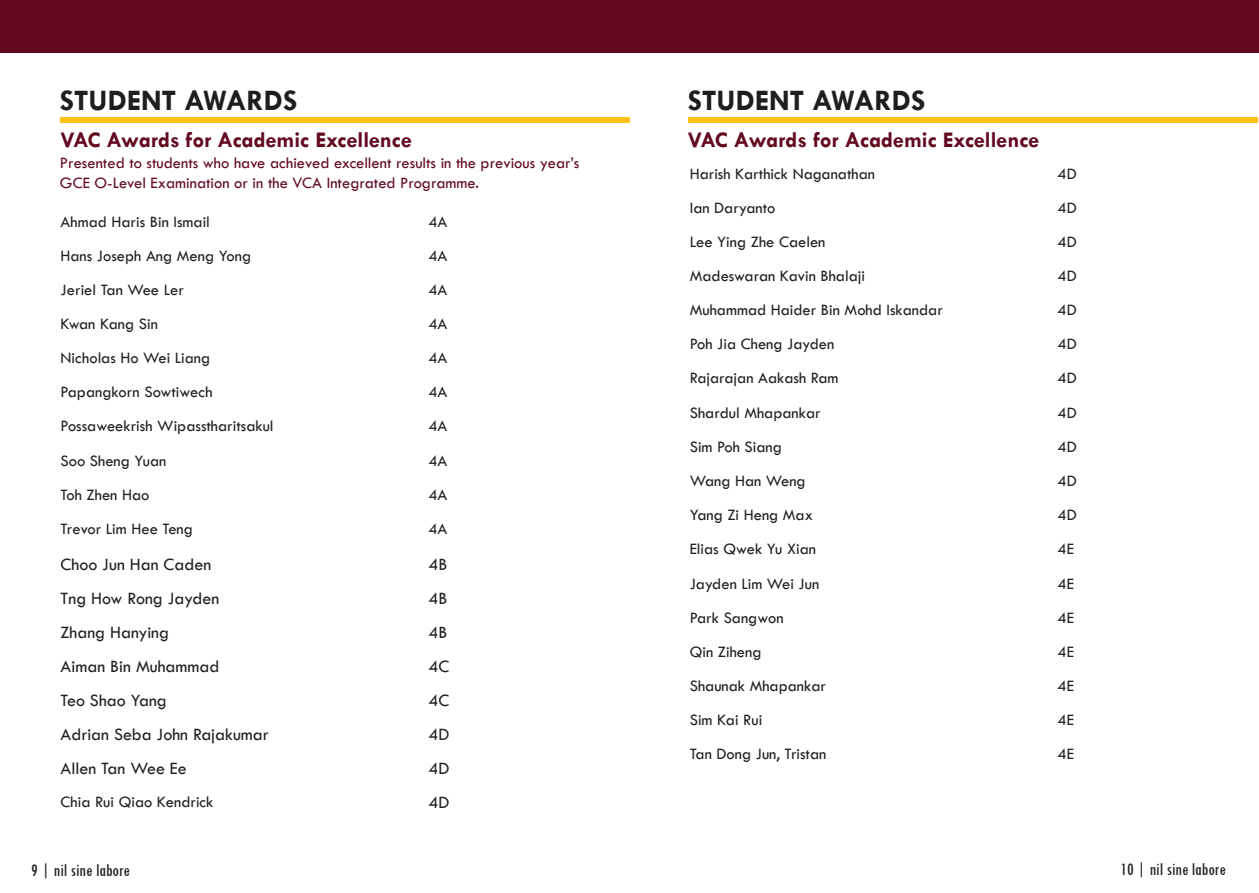
<style>
.page{position:relative;width:1259px;height:893px;background:#fff}
.page>*{position:absolute;margin:0;border:0;box-sizing:border-box;transform-origin:0 0}
.t1{font:700 30px "Tw Cen";color:#201d1e}
.t2{font:700 22.5px "Tw Cen";color:#630a1e}
.t3{font:18px "Tw Cen";color:#231f20}
.t4{font:condensed 18px "Tw Cen";color:#231f20}
.t5{font:16.5px "Tw Cen";color:#231f20}
.t6{font:16.5px/19.8px "Tw Cen";color:#630a1e}
</style>
<div class="page">
<div style="left:0;top:0;width:1259px;height:52px;background:#630a1e"></div>
<div style="left:60px;top:117px;width:569px;height:6px;background:#fec216"></div>
<div style="left:688px;top:117px;width:569px;height:6px;background:#fec216"></div>
<p class="t1" style="left:60px;top:82px;width:239px">STUDENT AWARDS</p>
<p class="t2" style="left:61px;top:126px;width:353px">VAC Awards for Academic Excellence</p>
<p class="t6" style="left:60px;top:153px;width:521px">Presented to students who have achieved excellent results in the previous year’s<br>GCE O-Level Examination or in the VCA Integrated Programme.</p>
<p class="t5" style="left:61px;top:212px;width:151px">Ahmad Haris Bin Ismail</p>
<p class="t5" style="left:428px;top:212px;width:21px">4A</p>
<p class="t5" style="left:61px;top:246px;width:192px">Hans Joseph Ang Meng Yong</p>
<p class="t5" style="left:428px;top:246px;width:21px">4A</p>
<p class="t5" style="left:61px;top:280px;width:125px">Jeriel Tan Wee Ler</p>
<p class="t5" style="left:428px;top:280px;width:21px">4A</p>
<p class="t5" style="left:61px;top:314px;width:99px">Kwan Kang Sin</p>
<p class="t5" style="left:428px;top:314px;width:21px">4A</p>
<p class="t5" style="left:61px;top:348px;width:151px">Nicholas Ho Wei Liang</p>
<p class="t5" style="left:428px;top:348px;width:21px">4A</p>
<p class="t5" style="left:61px;top:382px;width:154px">Papangkorn Sowtiwech</p>
<p class="t5" style="left:428px;top:382px;width:21px">4A</p>
<p class="t5" style="left:61px;top:416px;width:214px">Possaweekrish Wipasstharitsakul</p>
<p class="t5" style="left:428px;top:416px;width:21px">4A</p>
<p class="t5" style="left:61px;top:451px;width:107px">Soo Sheng Yuan</p>
<p class="t5" style="left:428px;top:451px;width:21px">4A</p>
<p class="t5" style="left:61px;top:485px;width:90px">Toh Zhen Hao</p>
<p class="t5" style="left:428px;top:485px;width:21px">4A</p>
<p class="t5" style="left:61px;top:519px;width:134px">Trevor Lim Hee Teng</p>
<p class="t5" style="left:428px;top:519px;width:21px">4A</p>
<p class="t3" style="left:61px;top:554px;width:152px">Choo Jun Han Caden</p>
<p class="t3" style="left:428px;top:554px;width:20px">4B</p>
<p class="t3" style="left:61px;top:588px;width:160px">Tng How Rong Jayden</p>
<p class="t3" style="left:428px;top:588px;width:20px">4B</p>
<p class="t3" style="left:61px;top:622px;width:110px">Zhang Hanying</p>
<p class="t3" style="left:428px;top:622px;width:20px">4B</p>
<p class="t3" style="left:61px;top:656px;width:160px">Aiman Bin Muhammad</p>
<p class="t3" style="left:428px;top:656px;width:22px">4C</p>
<p class="t3" style="left:61px;top:690px;width:108px">Teo Shao Yang</p>
<p class="t3" style="left:428px;top:690px;width:22px">4C</p>
<p class="t3" style="left:61px;top:724px;width:210px">Adrian Seba John Rajakumar</p>
<p class="t3" style="left:428px;top:724px;width:22px">4D</p>
<p class="t3" style="left:61px;top:758px;width:128px">Allen Tan Wee Ee</p>
<p class="t3" style="left:428px;top:758px;width:22px">4D</p>
<p class="t5" style="left:61px;top:792px;width:154px">Chia Rui Qiao Kendrick</p>
<p class="t3" style="left:428px;top:792px;width:22px">4D</p>
<p class="t1" style="left:688px;top:82px;width:239px">STUDENT AWARDS</p>
<p class="t2" style="left:688px;top:126px;width:353px">VAC Awards for Academic Excellence</p>
<p class="t5" style="left:690px;top:164px;width:187px">Harish Karthick Naganathan</p>
<p class="t5" style="left:1057px;top:164px;width:21px">4D</p>
<p class="t5" style="left:690px;top:198px;width:87px">Ian Daryanto</p>
<p class="t5" style="left:1057px;top:198px;width:21px">4D</p>
<p class="t5" style="left:690px;top:232px;width:137px">Lee Ying Zhe Caelen</p>
<p class="t5" style="left:1057px;top:232px;width:21px">4D</p>
<p class="t5" style="left:690px;top:266px;width:177px">Madeswaran Kavin Bhalaji</p>
<p class="t5" style="left:1057px;top:266px;width:21px">4D</p>
<p class="t5" style="left:690px;top:300px;width:255px">Muhammad Haider Bin Mohd Iskandar</p>
<p class="t5" style="left:1057px;top:300px;width:21px">4D</p>
<p class="t5" style="left:690px;top:334px;width:146px">Poh Jia Cheng Jayden</p>
<p class="t5" style="left:1057px;top:334px;width:21px">4D</p>
<p class="t5" style="left:690px;top:368px;width:150px">Rajarajan Aakash Ram</p>
<p class="t5" style="left:1057px;top:368px;width:21px">4D</p>
<p class="t5" style="left:690px;top:403px;width:132px">Shardul Mhapankar</p>
<p class="t5" style="left:1057px;top:403px;width:21px">4D</p>
<p class="t5" style="left:690px;top:437px;width:94px">Sim Poh Siang</p>
<p class="t5" style="left:1057px;top:437px;width:21px">4D</p>
<p class="t5" style="left:690px;top:471px;width:117px">Wang Han Weng</p>
<p class="t5" style="left:1057px;top:471px;width:21px">4D</p>
<p class="t5" style="left:690px;top:505px;width:125px">Yang Zi Heng Max</p>
<p class="t5" style="left:1057px;top:505px;width:21px">4D</p>
<p class="t5" style="left:690px;top:539px;width:128px">Elias Qwek Yu Xian</p>
<p class="t5" style="left:1057px;top:539px;width:18px">4E</p>
<p class="t5" style="left:690px;top:573px;width:131px">Jayden Lim Wei Jun</p>
<p class="t5" style="left:1057px;top:573px;width:18px">4E</p>
<p class="t5" style="left:690px;top:607px;width:95px">Park Sangwon</p>
<p class="t5" style="left:1057px;top:607px;width:18px">4E</p>
<p class="t5" style="left:690px;top:641px;width:73px">Qin Ziheng</p>
<p class="t5" style="left:1057px;top:641px;width:18px">4E</p>
<p class="t5" style="left:690px;top:675px;width:138px">Shaunak Mhapankar</p>
<p class="t5" style="left:1057px;top:675px;width:18px">4E</p>
<p class="t5" style="left:690px;top:709px;width:74px">Sim Kai Rui</p>
<p class="t5" style="left:1057px;top:709px;width:18px">4E</p>
<p class="t5" style="left:690px;top:743px;width:138px">Tan Dong Jun, Tristan</p>
<p class="t5" style="left:1057px;top:743px;width:18px">4E</p>
<p class="t4" style="left:31px;top:860px;width:100px">9 | nil sine labore</p>
<p class="t4" style="left:1120px;top:859px;width:107px">10 | nil sine labore</p>
</div>
